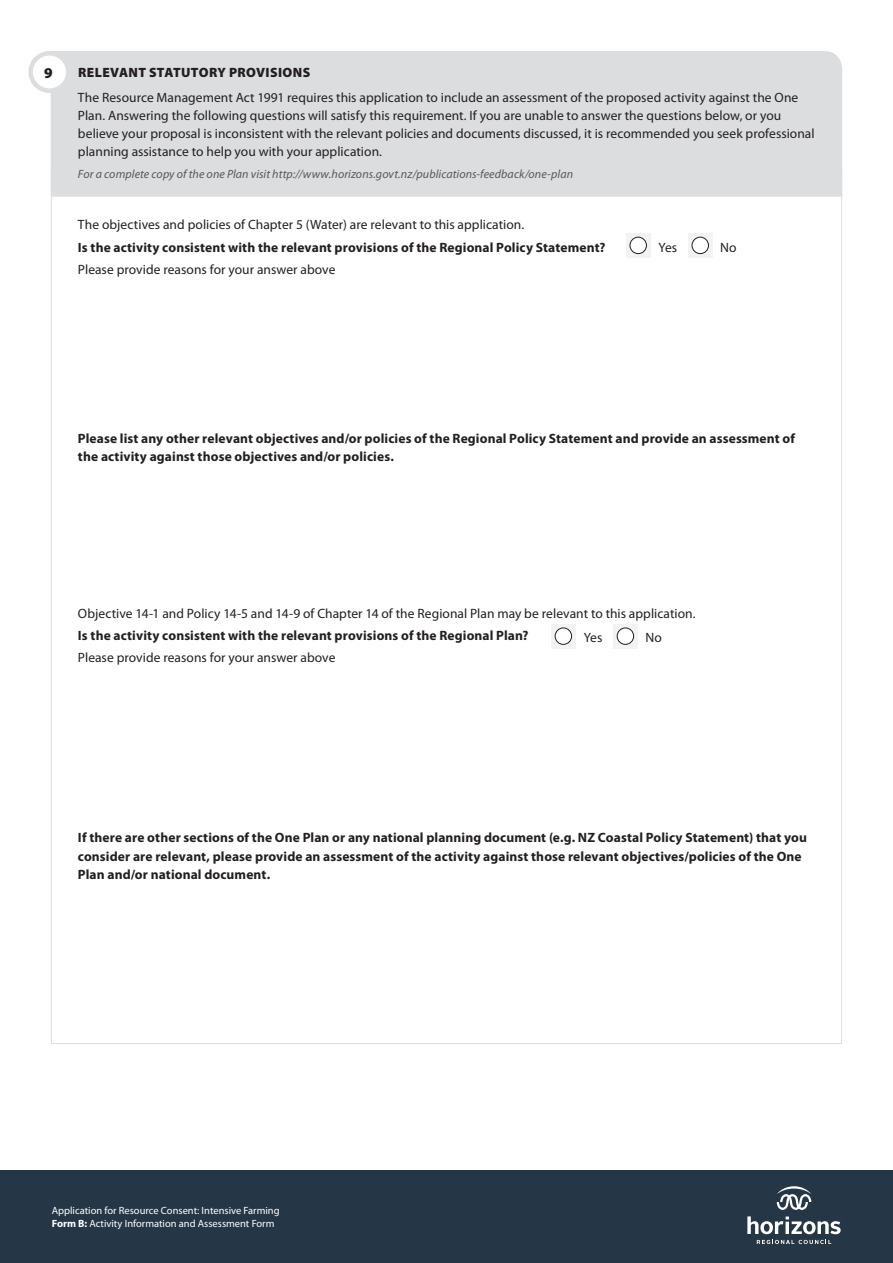
<style>
.page{position:relative;width:893px;height:1263px;background:#fff}
.page>*{position:absolute;margin:0;border:0;box-sizing:border-box;transform-origin:0 0}
.t1{font:900 15px "Myriad Pro";color:#231f20}
.t2{font:13.5px/18px "Myriad Pro";letter-spacing:.005em;color:#231f20}
.t3{font:700 13.5px/18px "Myriad Pro";letter-spacing:.01em;color:#231f20}
.t4{font:900 13.5px "Myriad Pro";letter-spacing:.025em;color:#231f20}
.t5{font:italic 12px "Myriad Pro";letter-spacing:.005em;color:#57585a}
.t6{font:10.5px/13.5px "Myriad Pro";color:#fff}
.s1{font-weight:700}
</style>
<div class="page">
<div style="left:0;top:1170px;width:893px;height:93px;background:#253646"></div>
<svg style="left:757px;top:1240px;width:74px;height:4px"></svg>
<svg style="left:747px;top:1216px;width:94px;height:18px"></svg>
<svg style="left:777px;top:1186px;width:34px;height:24px"></svg>
<div style="left:626px;top:233px;width:24px;height:25px;background:#f2f3f4"></div>
<div style="left:630px;top:237px;width:16px;height:17px;background:#fff;border-radius:50%"></div>
<div style="left:630px;top:237px;width:17px;height:17px;border:1px solid #231f20;border-radius:50%"></div>
<div style="left:688px;top:233px;width:25px;height:25px;background:#f2f3f4"></div>
<div style="left:692px;top:237px;width:16px;height:17px;background:#fff;border-radius:50%"></div>
<div style="left:692px;top:237px;width:17px;height:17px;border:1px solid #231f20;border-radius:50%"></div>
<div style="left:51px;top:51px;width:791px;height:146px;background:#dcdddf"></div>
<div style="left:551px;top:624px;width:25px;height:24px;background:#f2f3f4"></div>
<div style="left:555px;top:628px;width:17px;height:16px;background:#fff;border-radius:50%"></div>
<div style="left:555px;top:628px;width:17px;height:17px;border:1px solid #231f20;border-radius:50%"></div>
<div style="left:613px;top:624px;width:25px;height:24px;background:#f2f3f4"></div>
<div style="left:617px;top:628px;width:17px;height:16px;background:#fff;border-radius:50%"></div>
<div style="left:617px;top:628px;width:17px;height:17px;border:1px solid #231f20;border-radius:50%"></div>
<div style="left:31px;top:53px;width:37px;height:38px;background:#fff;border-radius:50%"></div>
<div style="left:28px;top:51px;width:43px;height:42px;border:4px solid #dcdddf;border-radius:50%"></div>
<p class="t1" style="left:44px;top:63px;width:10px">9</p>
<p class="t4" style="left:78px;top:63px;width:234px">RELEVANT STATUTORY PROVISIONS</p>
<p class="t2" style="left:78px;top:88px;width:738px">The Resource Management Act 1991 requires this application to include an assessment of the proposed activity against the One Plan. Answering the following questions will satisfy this requirement. If you are unable to answer the questions below, or you believe your proposal is inconsistent with the relevant policies and documents discussed, it is recommended you seek professional planning assistance to help you with your application.</p>
<p class="t5" style="left:78px;top:167px;width:497px">For a complete copy of the one Plan visit http://www.horizons.govt.nz/publications-feedback/one-plan</p>
<p class="t2" style="left:78px;top:216px;width:448px">The objectives and policies of Chapter 5 (Water) are relevant to this application.</p>
<p class="t3" style="left:78px;top:238px;width:529px">Is the activity consistent with the relevant provisions of the Regional Policy Statement?</p>
<p class="t2" style="left:78px;top:260px;width:259px">Please provide reasons for your answer above</p>
<p class="t2" style="left:658px;top:238px;width:20px">Yes</p>
<p class="t2" style="left:720px;top:238px;width:18px">No</p>
<p class="t3" style="left:78px;top:429px;width:719px">Please list any other relevant objectives and/or policies of the Regional Policy Statement and provide an assessment of the activity against those objectives and/or policies.</p>
<p class="t2" style="left:78px;top:604px;width:619px">Objective 14-1 and Policy 14-5 and 14-9 of Chapter 14 of the Regional Plan may be relevant to this application.</p>
<p class="t3" style="left:78px;top:626px;width:452px">Is the activity consistent with the relevant provisions of the Regional Plan?</p>
<p class="t2" style="left:78px;top:649px;width:259px">Please provide reasons for your answer above</p>
<p class="t2" style="left:584px;top:629px;width:20px">Yes</p>
<p class="t2" style="left:645px;top:629px;width:18px">No</p>
<p class="t3" style="left:78px;top:828px;width:730px">If there are other sections of the One Plan or any national planning document (e.g. NZ Coastal Policy Statement) that you consider are relevant, please provide an assessment of the activity against those relevant objectives/policies of the One<br>Plan and/or national document.</p>
<p class="t6" style="left:52px;top:1203px;width:229px">Application for Resource Consent: Intensive Farming<br><span class="s1">Form B:</span> Activity Information and Assessment Form</p>
</div>
